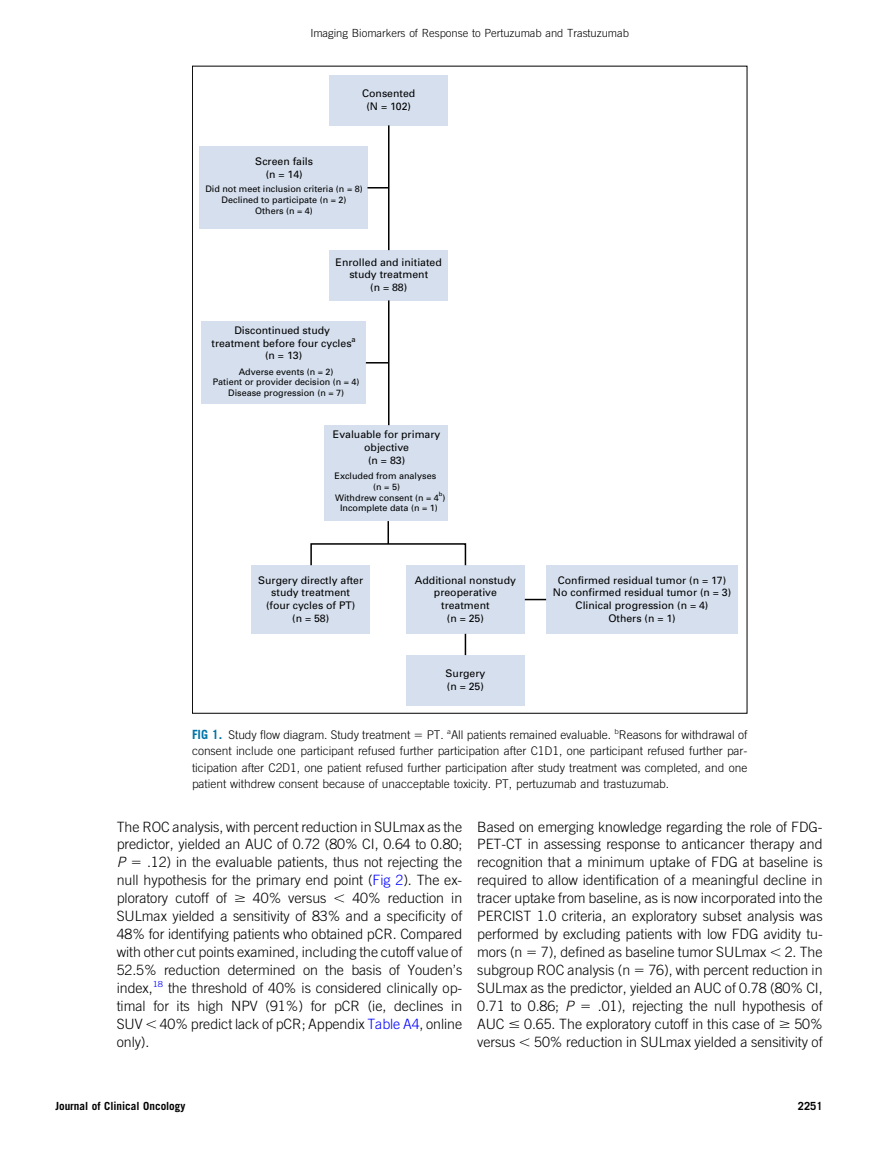
<style>
.page{position:relative;width:878px;height:1175px;background:#fff}
.page>*{position:absolute;margin:0;border:0;box-sizing:border-box;transform-origin:0 0}
.t1{font:14.25px/18px "Adv O Td 710 a 12 c";color:#000;text-align:justify}
.t2{font:12px/16.5px "Adv O Td 710 a 12 c";color:#000;text-align:justify}
.t3{font:11.25px "Adv O Td 710 a 12 c";color:#000}
.t4{font:11.25px "Adv O Tb 03 e 4648.B";color:#000}
.t5{font:10.5px/12.6px "Univers";color:#000;text-align:center}
.t6{font:9px/10.8px "Univers";color:#000;text-align:center}
.t7{font:6px "Univers";color:#000}
.s1{font-family:"Adv O Tb 03 e 4648.B";font-size:12.75px;color:#0075a8}
.s2{font-family:"Adv O Td 710 a 12 c+fb"}
.s3{font-family:"Adv OT463 cc 31 e"}
.s4{font-family:"Adv O Ta 82 dc 243.I"}
.s5{color:#00f}
.s6{font-family:"Adv OT8817665 d"}
.s7{font-style:inherit}
</style>
<div class="page">
<div style="left:251px;top:565px;width:119px;height:69px;background:#d5dfed"></div>
<div style="left:329px;top:75px;width:119px;height:50px;background:#d5dfed"></div>
<div style="left:199px;top:147px;width:168px;height:82px;background:#d5dfed"></div>
<div style="left:329px;top:250px;width:119px;height:50px;background:#d5dfed"></div>
<div style="left:201px;top:322px;width:165px;height:82px;background:#d5dfed"></div>
<div style="left:324px;top:425px;width:124px;height:96px;background:#d5dfed"></div>
<div style="left:406px;top:565px;width:119px;height:69px;background:#d5dfed"></div>
<div style="left:546px;top:565px;width:192px;height:69px;background:#d5dfed"></div>
<div style="left:406px;top:655px;width:119px;height:50px;background:#d5dfed"></div>
<hr style="left:388px;top:125px;width:1px;height:125px;background:#000">
<hr style="left:388px;top:300px;width:1px;height:125px;background:#000">
<svg style="left:367px;top:187px;width:21px;height:1px"></svg>
<svg style="left:366px;top:362px;width:22px;height:1px"></svg>
<hr style="left:387px;top:521px;width:2px;height:23px;background:#000">
<hr style="left:464px;top:634px;width:2px;height:21px;background:#000">
<svg style="left:525px;top:599px;width:21px;height:1px"></svg>
<div style="left:310px;top:543px;width:156px;height:23px;border:2px solid #000"></div>
<p class="t3" style="left:310px;top:29px;width:320px">Imaging Biomarkers of Response to Pertuzumab and Trastuzumab</p>
<p class="t5" style="left:362px;top:88px;width:55px">Consented (N = 102)</p>
<p class="t5" style="left:255px;top:156px;width:59px">Screen fails (n = 14)</p>
<p class="t6" style="left:205px;top:184px;width:159px">Did not meet inclusion criteria (n = 8)<br>Declined to participate (n = 2)<br>Others (n = 4)</p>
<p class="t5" style="left:335px;top:257px;width:108px">Enrolled and initiated study treatment<br>(n = 88)</p>
<p class="t5" style="left:211px;top:325px;width:146px">Discontinued study treatment before four cycles<sup>a </sup>(n = 13)</p>
<p class="t6" style="left:213px;top:367px;width:148px">Adverse events (n = 2)<br>Patient or provider decision (n = 4)<br>Disease progression (n = 7)</p>
<p class="t5" style="left:333px;top:429px;width:109px">Evaluable for primary objective<br>(n = 83)</p>
<p class="t6" style="left:334px;top:471px;width:103px">Excluded from analyses</p>
<p class="t6" style="left:373px;top:482px;width:28px">(n = 5)</p>
<p class="t6" style="left:335px;top:493px;width:112px">Withdrew consent (n = 4 )</p>
<p class="t7" style="left:439px;top:492px;width:5px">b</p>
<p class="t6" style="left:340px;top:503px;width:99px">Incomplete data (n = 1)</p>
<p class="t5" style="left:258px;top:575px;width:107px">Surgery directly after study treatment (four cycles of PT)<br>(n = 58)</p>
<p class="t5" style="left:415px;top:575px;width:102px">Additional nonstudy preoperative treatment<br>(n = 25)</p>
<p class="t5" style="left:553px;top:575px;width:180px">Confirmed residual tumor (n = 17)<br>No confirmed residual tumor (n = 3)<br>Clinical progression (n = 4)<br>Others (n = 1)</p>
<p class="t5" style="left:445px;top:668px;width:41px;text-align:left">Surgery (n = 25)</p>
<p class="t2" style="left:192px;top:727px;width:556px"><span class="s1">FIG 1.</span> Study <span class="s2">fl</span>ow diagram. Study treatment <span class="s3">5</span> PT. <sup>a</sup>All patients remained evaluable. <sup>b</sup>Reasons for withdrawal of consent include one participant refused further participation after C1D1, one participant refused further par&shy;ticipation after C2D1, one patient refused further participation after study treatment was completed, and one patient withdrew consent because of unacceptable toxicity. PT, pertuzumab and trastuzumab.</p>
<p class="t1" style="left:117px;top:818px;width:347px">The ROC analysis, with percent reduction in SULmax as the predictor, yielded an AUC of 0.72 (80% CI, 0.64 to 0.80; <span class="s4">P</span> <span class="s3">5</span> .12) in the evaluable patients, thus not rejecting the null hypothesis for the primary end point (<span class="s5">Fig 2</span>). The ex&shy;ploratory cutoff of <span class="s6">$</span> 40% versus <span class="s3">,</span> 40% reduction in SULmax yielded a sensitivity of 83% and a speci<span class="s2">fi</span>city of 48% for identifying patients who obtained pCR. Compared with other cut points examined, including the cutoff value of 52.5% reduction determined on the basis of Youden<span class="s7">’</span>s index,<sup>18</sup> the threshold of 40% is considered clinically op&shy;timal for its high NPV (91%) for pCR (ie, declines in SUV <span class="s3">,</span> 40% predict lack of pCR; Appendix <span class="s5">Table A4</span>, online only).</p>
<p class="t1" style="left:477px;top:818px;width:347px">Based on emerging knowledge regarding the role of FDG-PET-CT in assessing response to anticancer therapy and recognition that a minimum uptake of FDG at baseline is required to allow identi<span class="s2">fi</span>cation of a meaningful decline in tracer uptake from baseline, as is now incorporated into the PERCIST 1.0 criteria, an exploratory subset analysis was performed by excluding patients with low FDG avidity tu&shy;mors (n <span class="s3">5</span> 7), de<span class="s2">fi</span>ned as baseline tumor SULmax <span class="s3">,</span> 2. The subgroup ROC analysis (n <span class="s3">5</span> 76), with percent reduction in SULmax as the predictor, yielded an AUC of 0.78 (80% CI, 0.71 to 0.86; <span class="s4">P</span> <span class="s3">5</span> .01), rejecting the null hypothesis of AUC <span class="s6">#</span> 0.65. The exploratory cutoff in this case of <span class="s6">$</span> 50% versus <span class="s3">,</span> 50% reduction in SULmax yielded a sensitivity of</p>
<p class="t4" style="left:55px;top:1101px;width:131px">Journal of Clinical Oncology</p>
<p class="t4" style="left:797px;top:1101px;width:26px">2251</p>
</div>
